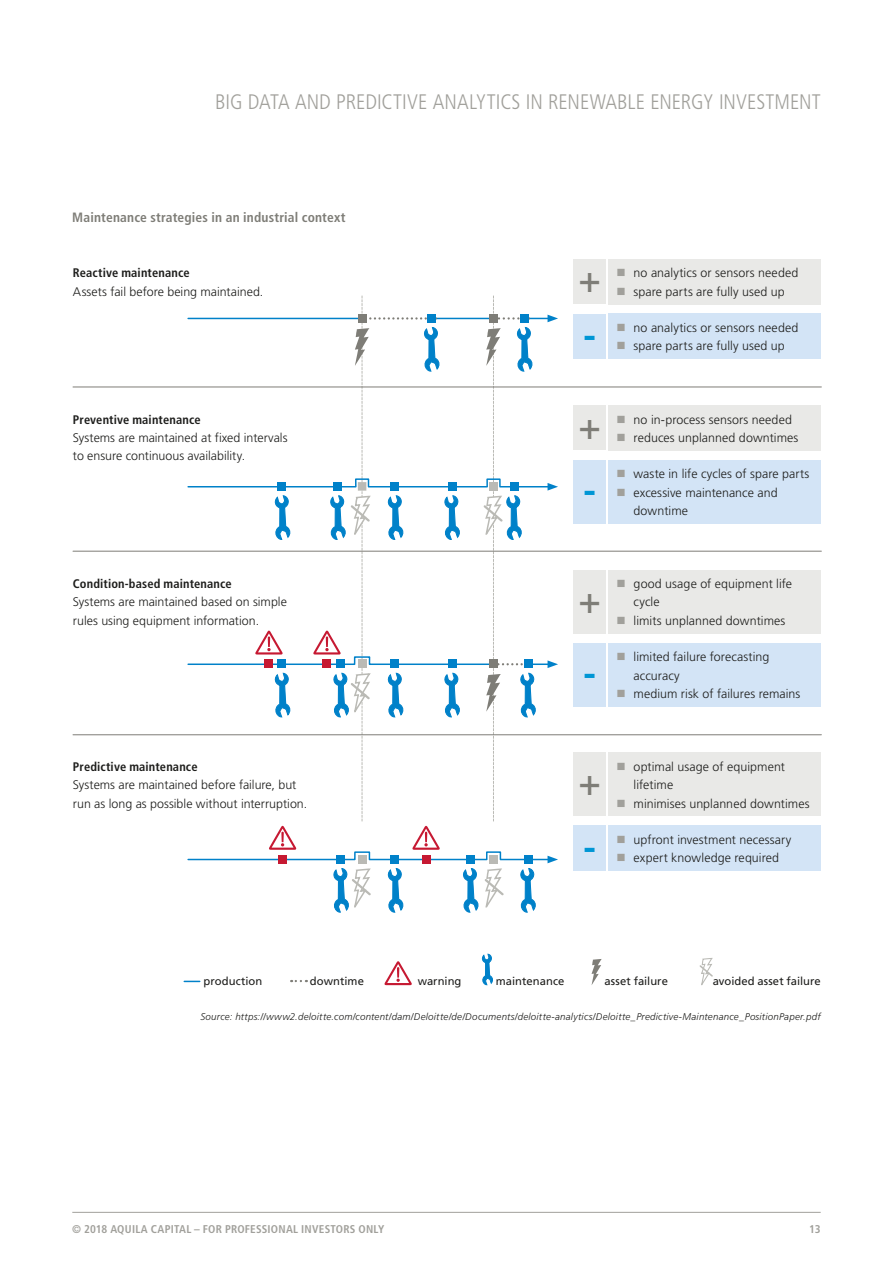
<style>
.page{position:relative;width:893px;height:1263px;background:#fff}
.page>*{position:absolute;margin:0;border:0;box-sizing:border-box;transform-origin:0 0}
.t1{font:700 condensed 37.5px "Frutiger";color:#7e7d77}
.t2{font:700 37.5px "Frutiger";color:#0096d5}
.t3{font:300 condensed 21px "Frutiger";color:#a1a09b}
.t4{font:700 condensed 13.5px "Frutiger";letter-spacing:.015em;color:#7e7d77}
.t5{font:300 12.45px/18.3px "Frutiger";letter-spacing:.005em;color:#1d1d1b}
.t6{font:700 condensed 12.45px "Frutiger";letter-spacing:.01em;color:#1d1d1b}
.t7{font:11.25px "Frutiger";letter-spacing:.005em;color:#1d1d1b}
.t8{font:700 condensed 11.25px "Frutiger";letter-spacing:.02em;color:#a1a09b}
.t9{font:italic 300 9.75px "Frutiger";letter-spacing:.025em;color:#1d1d1b}
.s1{color:#a1a09b}
</style>
<div class="page">
<hr style="left:72px;top:1212px;width:749px;height:1px;background:#a1a09b">
<div style="left:608px;top:259px;width:213px;height:45px;background:#e9e9e7"></div>
<div style="left:608px;top:314px;width:213px;height:45px;background:#d3e4f6"></div>
<div style="left:574px;top:259px;width:32px;height:45px;background:#e9e9e7"></div>
<div style="left:574px;top:314px;width:32px;height:45px;background:#d3e4f6"></div>
<div style="left:608px;top:643px;width:213px;height:63px;background:#d3e4f6"></div>
<div style="left:608px;top:570px;width:213px;height:63px;background:#e9e9e7"></div>
<div style="left:574px;top:570px;width:32px;height:63px;background:#e9e9e7"></div>
<div style="left:574px;top:643px;width:32px;height:63px;background:#d3e4f6"></div>
<div style="left:608px;top:753px;width:213px;height:63px;background:#e9e9e7"></div>
<div style="left:608px;top:826px;width:213px;height:45px;background:#d3e4f6"></div>
<div style="left:574px;top:753px;width:32px;height:63px;background:#e9e9e7"></div>
<div style="left:574px;top:826px;width:32px;height:45px;background:#d3e4f6"></div>
<div style="left:608px;top:405px;width:213px;height:45px;background:#e9e9e7"></div>
<div style="left:608px;top:460px;width:213px;height:63px;background:#d3e4f6"></div>
<div style="left:574px;top:405px;width:32px;height:45px;background:#e9e9e7"></div>
<div style="left:574px;top:460px;width:32px;height:63px;background:#d3e4f6"></div>
<svg style="left:187px;top:296px;width:371px;height:617px"></svg>
<hr style="left:73px;top:387px;width:748px;height:1px;background:#7e7d77">
<hr style="left:73px;top:551px;width:748px;height:1px;background:#7e7d77">
<hr style="left:73px;top:734px;width:748px;height:1px;background:#7e7d77">
<svg style="left:184px;top:981px;width:16px;height:1px"></svg>
<svg style="left:291px;top:980px;width:16px;height:2px"></svg>
<svg style="left:384px;top:961px;width:28px;height:24px"></svg>
<svg style="left:482px;top:953px;width:11px;height:32px"></svg>
<svg style="left:591px;top:959px;width:11px;height:26px"></svg>
<svg style="left:699px;top:958px;width:14px;height:28px"></svg>
<h2 class="t3" style="left:215px;top:90px;width:607px">BIG DATA AND PREDICTIVE ANALYTICS IN RENEWABLE ENERGY INVESTMENT</h2>
<p class="t4" style="left:72px;top:210px;width:275px">Maintenance strategies in an industrial context</p>
<p class="t6" style="left:73px;top:266px;width:118px">Reactive maintenance</p>
<p class="t5" style="left:73px;top:282px;width:192px">Assets fail before being maintained.</p>
<p class="t6" style="left:73px;top:412px;width:129px">Preventive maintenance</p>
<p class="t5" style="left:73px;top:429px;width:216px">Systems are maintained at fixed intervals to ensure continuous availability.</p>
<p class="t6" style="left:73px;top:576px;width:160px">Condition-based maintenance</p>
<p class="t5" style="left:73px;top:593px;width:216px">Systems are maintained based on simple rules using equipment information.</p>
<p class="t6" style="left:73px;top:759px;width:126px">Predictive maintenance</p>
<p class="t5" style="left:73px;top:776px;width:236px">Systems are maintained before failure, but run as long as possible without interruption.</p>
<h1 class="t1" style="left:578px;top:257px;width:24px">+</h1>
<h1 class="t2" style="left:584px;top:313px;width:14px">-</h1>
<p class="t5" style="left:617px;top:264px;width:183px"><span class="s1">■</span> no analytics or sensors needed</p>
<p class="t5" style="left:617px;top:282px;width:170px"><span class="s1">■</span> spare parts are fully used up</p>
<p class="t5" style="left:617px;top:319px;width:183px"><span class="s1">■</span> no analytics or sensors needed</p>
<p class="t5" style="left:617px;top:337px;width:170px"><span class="s1">■</span> spare parts are fully used up</p>
<h1 class="t1" style="left:578px;top:403px;width:24px">+</h1>
<h1 class="t2" style="left:584px;top:468px;width:14px">-</h1>
<p class="t5" style="left:617px;top:410px;width:177px"><span class="s1">■</span> no in-process sensors needed</p>
<p class="t5" style="left:617px;top:429px;width:183px"><span class="s1">■</span> reduces unplanned downtimes</p>
<p class="t5" style="left:617px;top:465px;width:194px"><span class="s1">■</span> waste in life cycles of spare parts</p>
<p class="t5" style="left:634px;top:483px;width:146px;text-indent:-17px"><span class="s1">■</span> excessive maintenance and downtime</p>
<h1 class="t1" style="left:578px;top:577px;width:24px">+</h1>
<h1 class="t2" style="left:584px;top:651px;width:14px">-</h1>
<p class="t5" style="left:634px;top:575px;width:160px;text-indent:-17px"><span class="s1">■</span> good usage of equipment life cycle</p>
<p class="t5" style="left:617px;top:611px;width:170px"><span class="s1">■</span> limits unplanned downtimes</p>
<p class="t5" style="left:634px;top:648px;width:137px;text-indent:-17px"><span class="s1">■</span> limited failure forecasting accuracy</p>
<p class="t5" style="left:617px;top:684px;width:185px"><span class="s1">■</span> medium risk of failures remains</p>
<h1 class="t1" style="left:578px;top:760px;width:24px">+</h1>
<h1 class="t2" style="left:584px;top:825px;width:14px">-</h1>
<p class="t5" style="left:634px;top:758px;width:153px;text-indent:-17px"><span class="s1">■</span> optimal usage of equipment lifetime</p>
<p class="t5" style="left:617px;top:794px;width:195px"><span class="s1">■</span> minimises unplanned downtimes</p>
<p class="t5" style="left:617px;top:831px;width:176px"><span class="s1">■</span> upfront investment necessary</p>
<p class="t5" style="left:617px;top:849px;width:164px"><span class="s1">■</span> expert knowledge required</p>
<p class="t7" style="left:203px;top:975px;width:60px">production</p>
<p class="t7" style="left:310px;top:975px;width:56px">downtime</p>
<p class="t7" style="left:418px;top:975px;width:45px">warning</p>
<p class="t7" style="left:496px;top:975px;width:70px">maintenance</p>
<p class="t7" style="left:605px;top:975px;width:65px">asset failure</p>
<p class="t7" style="left:713px;top:975px;width:109px">avoided asset failure</p>
<p class="t9" style="left:200px;top:1011px;width:622px">Source: https://www2.deloitte.com/content/dam/Deloitte/de/Documents/deloitte-analytics/Deloitte_Predictive-Maintenance_PositionPaper.pdf</p>
<p class="t8" style="left:72px;top:1222px;width:314px">© 2018 AQUILA CAPITAL – FOR PROFESSIONAL INVESTORS ONLY</p>
<p class="t8" style="left:809px;top:1222px;width:13px">13</p>
</div>
